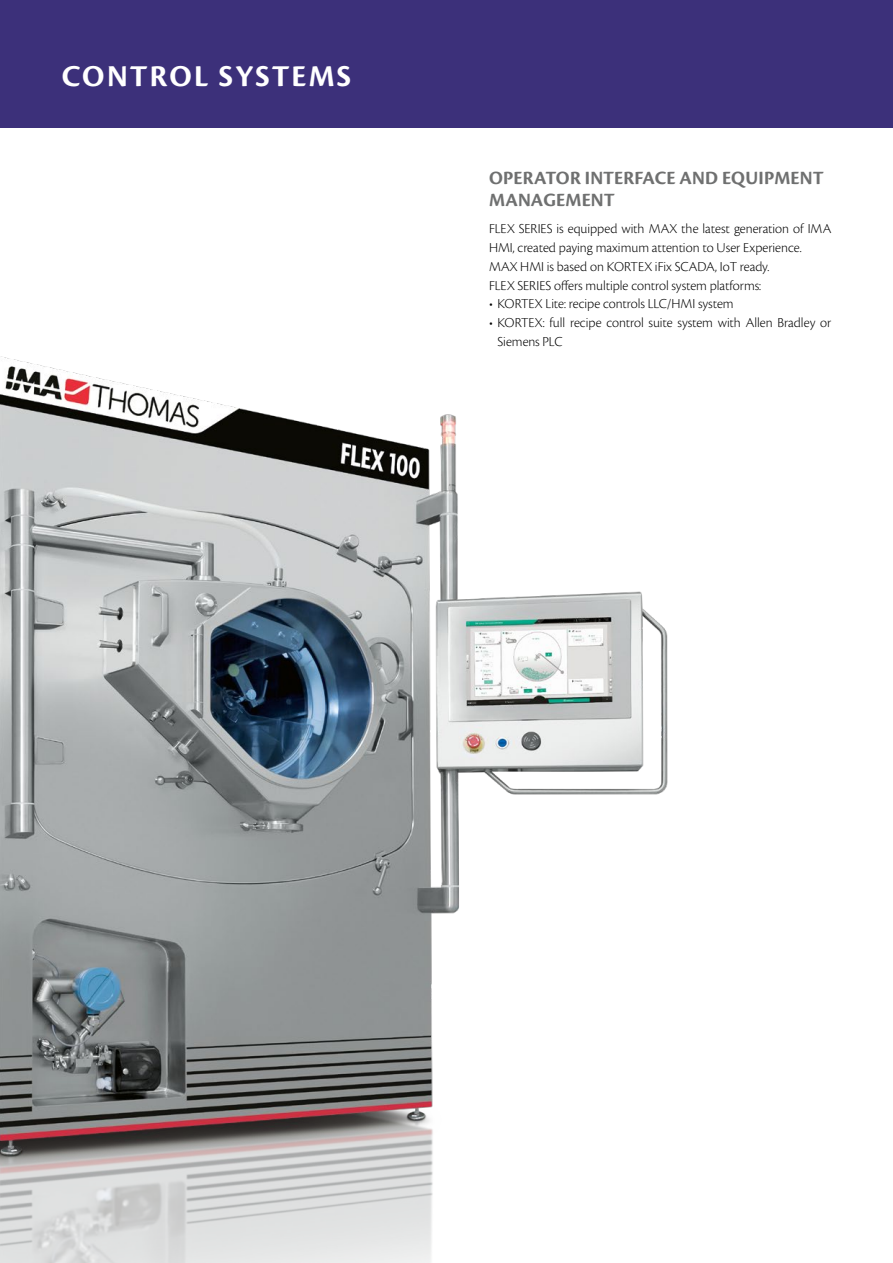
<style>
.page{position:relative;width:893px;height:1263px;background:#fff}
.page>*{position:absolute;margin:0;border:0;box-sizing:border-box;transform-origin:0 0}
.t1{font:31.5px "Cronos Pro Bold Subh";letter-spacing:.075em;color:#fff}
.t2{font:19.5px/22.5px "Cronos Pro Bold Subh";letter-spacing:.005em;color:#6f7070}
.t3{font:14.25px/18.8px "Cronos Pro Lt Subh";color:#000}
</style>
<div class="page">
<img style="left:0;top:356px;width:668px;height:907px">
<div style="left:0;top:0;width:893px;height:128px;background:#3c307a"></div>
<h1 class="t1" style="left:62px;top:58px;width:291px">CONTROL SYSTEMS</h1>
<h2 class="t2" style="left:489px;top:167px;width:336px">OPERATOR INTERFACE AND EQUIPMENT<br>MANAGEMENT</h2>
<p class="t3" style="left:489px;top:219px;width:344px">FLEX SERIES is equipped with MAX the latest generation of IMA HMI, created paying maximum attention to User Experience.<br>MAX HMI is based on KORTEX iFix SCADA, IoT ready.<br>FLEX SERIES offers multiple control system platforms:</p>
<p class="t3" style="left:489px;top:294px;width:246px">• KORTEX Lite: recipe controls LLC/HMI system</p>
<p class="t3" style="left:497px;top:313px;width:335px;text-indent:-9px">• KORTEX: full recipe control suite system with Allen Bradley or<br>Siemens PLC</p>
</div>
